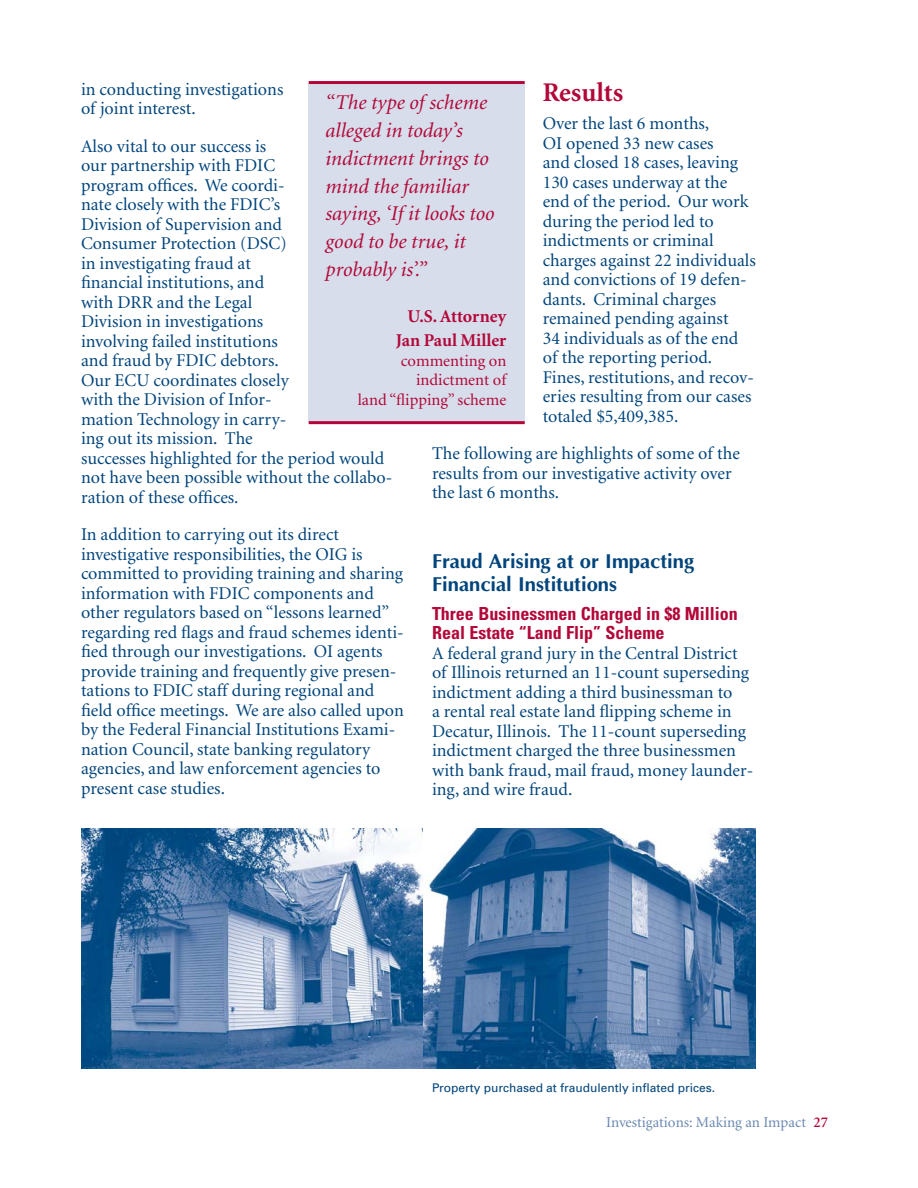
<style>
.page{position:relative;width:918px;height:1188px;background:#fff}
.page>*{position:absolute;margin:0;border:0;box-sizing:border-box;transform-origin:0 0}
.t1{font:700 27px "Minion";color:#b20738}
.t2{font:italic 21px/27.8px "Minion";color:#b20738}
.t3{font:700 20.25px/22.5px "Optima";color:#00447c}
.t4{font:18px/19.5px "Minion";color:#00447c}
.t5{font:700 condensed 18px/19.5px "Univers";color:#b20738}
.t6{font:700 18px/24px "Minion";color:#b20738;text-align:right}
.t7{font:16.5px/19.5px "Minion";color:#b20738;text-align:right}
.t8{font:15px "Minion";color:#6a88b2}
.t9{font:12px "Univers";color:#00447c}
.s1{font-weight:600;color:#b20738}
</style>
<div class="page">
<div style="left:309px;top:83px;width:216px;height:339px;background:#d7ddeb"></div>
<hr style="left:309px;top:421px;width:216px;height:3px;background:#b20738">
<hr style="left:309px;top:81px;width:216px;height:3px;background:#b20738">
<img style="left:422px;top:829px;width:334px;height:240px">
<svg style="left:81px;top:829px;width:341px;height:240px;background:#5f85ae"></svg>
<h1 class="t1" style="left:543px;top:82px;width:82px">Results</h1>
<p class="t4" style="left:543px;top:115px;width:215px">Over the last 6 months,<br>OI opened 33 new cases<br>and closed 18 cases, leaving<br>130 cases underway at the end of the period. Our work during the period led to indictments or criminal charges against 22 individuals and convictions of 19 defen&shy;dants. Criminal charges remained pending against<br>34 individuals as of the end of the reporting period.<br>Fines, restitutions, and recov&shy;eries resulting from our cases totaled $5,409,385.</p>
<p class="t4" style="left:432px;top:445px;width:310px">The following are highlights of some of the results from our investigative activity over the last 6 months.</p>
<p class="t4" style="left:81px;top:81px;width:204px">in conducting investigations of joint interest.</p>
<p class="t4" style="left:81px;top:138px;width:313px">Also vital to our success is<br>our partnership with FDIC<br>program offices. We coordi-<br>nate closely with the FDIC’s<br>Division of Supervision and<br>Consumer Protection (DSC)<br>in investigating fraud at<br>financial institutions, and<br>with DRR and the Legal<br>Division in investigations<br>involving failed institutions<br>and fraud by FDIC debtors.<br>Our ECU coordinates closely<br>with the Division of Infor-<br>mation Technology in carry-<br>ing out its mission. The<br>successes highlighted for the period would not have been possible without the collabo&shy;ration of these offices.</p>
<p class="t4" style="left:81px;top:526px;width:325px">In addition to carrying out its direct investigative responsibilities, the OIG is committed to providing training and sharing information with FDIC components and other regulators based on “lessons learned” regarding red flags and fraud schemes identi&shy;fied through our investigations. OI agents provide training and frequently give presen&shy;tations to FDIC staff during regional and field office meetings. We are also called upon by the Federal Financial Institutions Exami&shy;nation Council, state banking regulatory agencies, and law enforcement agencies to present case studies.</p>
<p class="t2" style="left:326px;top:90px;width:171px">“The type of scheme alleged in today’s indictment brings to mind the familiar saying, ‘If it looks too good to be true, it probably is’.”</p>
<p class="t6" style="left:396px;top:306px;width:112px">U.S. Attorney<br>Jan Paul Miller</p>
<p class="t7" style="left:358px;top:352px;width:150px">commenting on indictment of<br>land “flipping” scheme</p>
<p class="t3" style="left:432px;top:552px;width:264px">Fraud Arising at or Impacting<br>Financial Institutions</p>
<p class="t5" style="left:432px;top:606px;width:307px">Three Businessmen Charged in $8 Million<br>Real Estate “Land Flip” Scheme</p>
<p class="t4" style="left:432px;top:645px;width:323px">A federal grand jury in the Central District of Illinois returned an 11-count superseding indictment adding a third businessman to<br>a rental real estate land flipping scheme in Decatur, Illinois. The 11-count superseding indictment charged the three businessmen with bank fraud, mail fraud, money launder&shy;ing, and wire fraud.</p>
<p class="t9" style="left:432px;top:1084px;width:285px">Property purchased at fraudulently inflated prices.</p>
<p class="t8" style="left:606px;top:1117px;width:223px">Investigations: Making an Impact <span class="s1">27</span></p>
</div>
